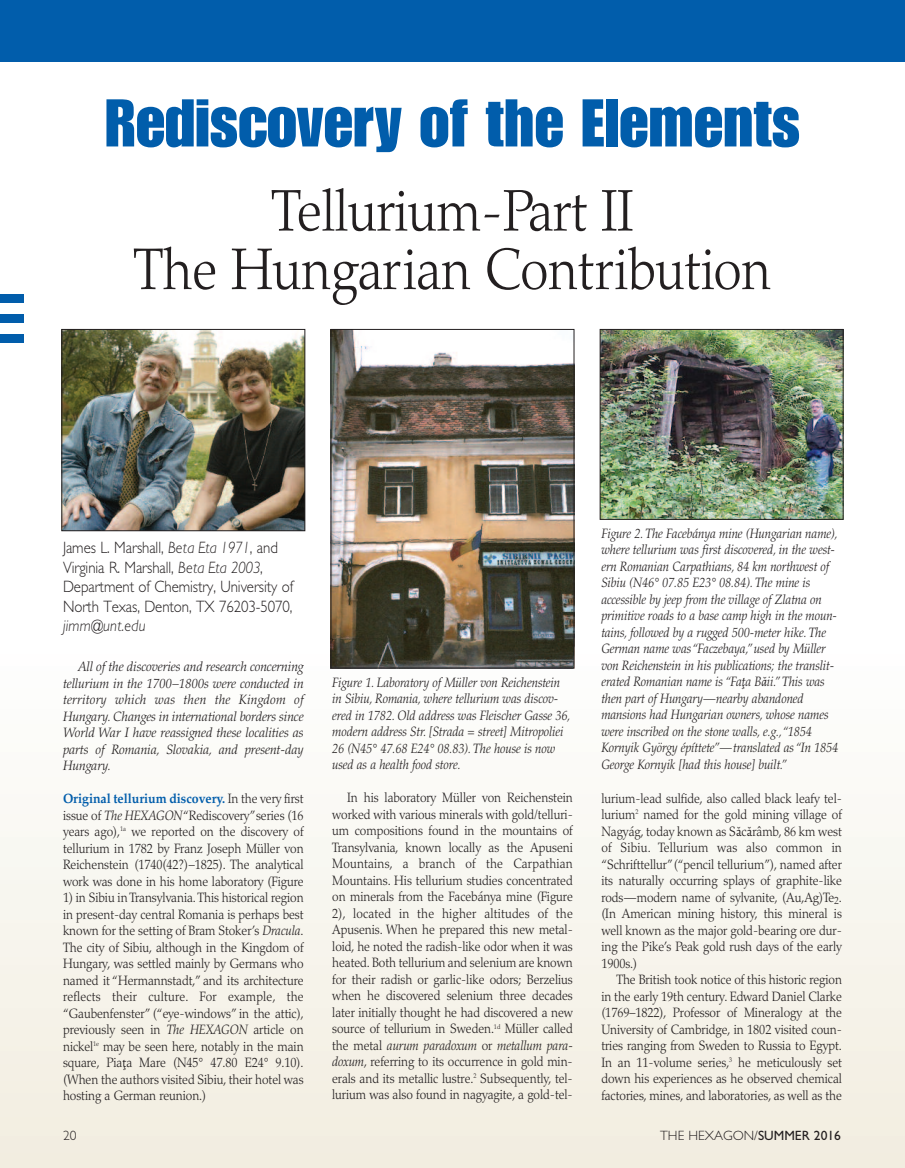
<style>
.page{position:relative;width:905px;height:1168px;background:#fff}
.page>*{position:absolute;margin:0;border:0;box-sizing:border-box;transform-origin:0 0}
.t1{font:66px "Impact";color:#015dab}
.t2{font:700 60px "Frutiger";color:#015dab}
.t3{font:300 58.5px/58.5px "Palatino";letter-spacing:-.01em;color:#231f20;text-align:center;scale:.9 1}
.t4{font:300 16.5px/19.5px "Gill Sans";letter-spacing:-.005em;color:#231f20;scale:.9 1}
.t5{font:italic 300 16.5px "Gill Sans";letter-spacing:.025em;color:#231f20;scale:.9 1}
.t6{font:300 13.5px/16.5px "Palatino";letter-spacing:-.005em;color:#231f20;text-align:justify;scale:.9 1}
.t7{font:italic 300 13.5px/16.5px "Palatino";letter-spacing:-.005em;color:#231f20;scale:.9 1}
.t8{font:italic 300 13.5px/16.5px "Palatino";letter-spacing:-.005em;color:#231f20;text-align:justify;scale:.95 1}
.t9{font:13.5px "Palatino Bold Os F";letter-spacing:-.005em;color:#015dab;scale:.92 1}
.t10{font:300 13.5px "Gill Sans";color:#231f20}
.s1{font-style:italic}
.s2{font-family:"Palatino";font-weight:300;color:#231f20}
.s3{font-family:"Alegreya";font-weight:400}
.s4{font-weight:400}
</style>
<div class="page">
<div style="left:0;top:648px;width:904px;height:520px;background:linear-gradient(to bottom,#fdfefd,#f2ede0)"></div>
<div style="left:0;top:0;width:904px;height:62px;background:#015dab"></div>
<img style="left:64px;top:331px;width:239px;height:198px">
<div style="left:62px;top:329px;width:243px;height:202px;border:1px solid #231f20"></div>
<img style="left:332px;top:331px;width:240px;height:335px">
<div style="left:330px;top:329px;width:244px;height:339px;border:1px solid #231f20"></div>
<img style="left:602px;top:331px;width:239px;height:187px">
<div style="left:600px;top:329px;width:243px;height:191px;border:1px solid #231f20"></div>
<h2 class="t2" style="left:-21px;top:347px;width:58px;rotate:-90deg">III</h2>
<h1 class="t1" style="left:105px;top:99px;width:696px">Rediscovery of the Elements</h1>
<h3 class="t3" style="left:134px;top:188px;width:710px">Tellurium-Part II<br>The Hungarian Contribution</h3>
<p class="t4" style="left:63px;top:538px;width:257px">James L. Marshall, <span class="s1">Beta Eta 1971</span>, and Virginia R. Marshall, <span class="s1">Beta Eta 2003</span>, Department of Chemistry, University of North Texas, Denton, TX 76203-5070,</p>
<p class="t5" style="left:63px;top:616px;width:93px">jimm@unt.edu</p>
<p class="t8" style="left:63px;top:660px;width:255px;text-indent:15px">All of the discoveries and research concerning tellurium in the 1700–1800s were conducted in territory which was then the Kingdom of Hungary. Changes in international borders since World War I have reassigned these localities as parts of Romania, Slovakia, and present-day Hungary.</p>
<p class="t9" style="left:63px;top:793px;width:263px">Original tellurium discovery. <span class="s2">In the very first</span></p>
<p class="t6" style="left:63px;top:808px;width:269px">issue of <span class="s1">The HEXAGON</span>“Rediscovery”series (16 years ago),<sup>1a</sup> we reported on the discovery of tellurium in 1782 by Franz Joseph Müller von Reichenstein (1740(42?)–1825). The analytical work was done in his home laboratory (Figure</p>
<p class="t6" style="left:63px;top:891px;width:269px">1) in Sibiu in Transylvania.This historical region in present-day central Romania is perhaps best known for the setting of Bram Stoker’s <span class="s1">Dracula</span>.<br>The city of Sibiu, although in the Kingdom of Hungary, was settled mainly by Germans who named it “Hermannstadt,” and its architecture reflects their culture. For example, the “Gaubenfenster” (“eye-windows” in the attic), previously seen in <span class="s1">The HEXAGON</span> article on nickel<sup>1e</sup> may be seen here, notably in the main square, Pia<span class="s3">ţ</span>a Mare (N45° 47.80 E24° 9.10). (When the authors visited Sibiu, their hotel was hosting a German reunion.)</p>
<p class="t7" style="left:332px;top:675px;width:266px">Figure 1. Laboratory of Müller von Reichenstein in Sibiu, Romania, where tellurium was discov&shy;ered in 1782. Old address was Fleischer Gasse 36, modern address Str. [Strada = street] Mitropoliei 26 (N45° 47.68 E24° 08.83).The house is now used as a health food store.</p>
<p class="t7" style="left:601px;top:526px;width:265px">Figure 2.The Facebánya mine (Hungarian name), where tellurium was first discovered, in the west&shy;ern Romanian Carpathians, 84 km northwest of Sibiu (N46° 07.85 E23° 08.84).The mine is accessible by jeep from the village of Zlatna on primitive roads to a base camp high in the moun&shy;tains, followed by a rugged 500-meter hike.The German name was“Faczebaya,” used by Müller von Reichenstein in his publications; the translit&shy;erated Romanian name is “Fa<span class="s3">ţ</span>a B<span class="s3">ă</span>ii.” This was then part of Hungary—nearby abandoned mansions had Hungarian owners, whose names were inscribed on the stone walls, e.g.,“1854<br>Kornyik György építtete”—translated as “In 1854<br>George Kornyik [had this house] built.”</p>
<p class="t6" style="left:332px;top:791px;width:269px;text-indent:15px">In his laboratory Müller von Reichenstein worked with various minerals with gold/telluri&shy;um compositions found in the mountains of Transylvania, known locally as the Apuseni Mountains, a branch of the Carpathian Mountains. His tellurium studies concentrated on minerals from the Facebánya mine (Figure 2), located in the higher altitudes of the Apusenis. When he prepared this new metal&shy;loid, he noted the radish-like odor when it was heated. Both tellurium and selenium are known for their radish or garlic-like odors; Berzelius when he discovered selenium three decades later initially thought he had discovered a new source of tellurium in Sweden.<sup>1d</sup> Müller called the metal <span class="s1">aurum paradoxum</span> or <span class="s1">metallum para&shy;doxum</span>, referring to its occurrence in gold min&shy;erals and its metallic lustre.<sup>2</sup> Subsequently, tel&shy;lurium was also found in nagyagite, a gold-tel-</p>
<p class="t6" style="left:601px;top:791px;width:269px">lurium-lead sulfide, also called black leafy tel&shy;lurium<sup>2</sup> named for the gold mining village of Nagyág, today known as S<span class="s3">ă</span>c<span class="s3">ă</span>râmb, 86 km west of Sibiu. Tellurium was also common in “Schrifttellur”(“pencil tellurium”), named after its naturally occurring splays of graphite-like rods—modern name of sylvanite, (Au,Ag)Te<sub>2</sub>. (In American mining history, this mineral is well known as the major gold-bearing ore dur&shy;ing the Pike’s Peak gold rush days of the early 1900s.)</p>
<p class="t6" style="left:601px;top:973px;width:269px;text-indent:15px">The British took notice of this historic region in the early 19th century. Edward Daniel Clarke (1769–1822), Professor of Mineralogy at the University of Cambridge, in 1802 visited coun&shy;tries ranging from Sweden to Russia to Egypt.<br>In an 11-volume series,<sup>3</sup> he meticulously set down his experiences as he observed chemical factories, mines, and laboratories, as well as the</p>
<p class="t10" style="left:63px;top:1128px;width:15px">20</p>
<p class="t10" style="left:660px;top:1128px;width:182px">THE HEXAGON/<span class="s4">SUMMER 2016</span></p>
</div>
